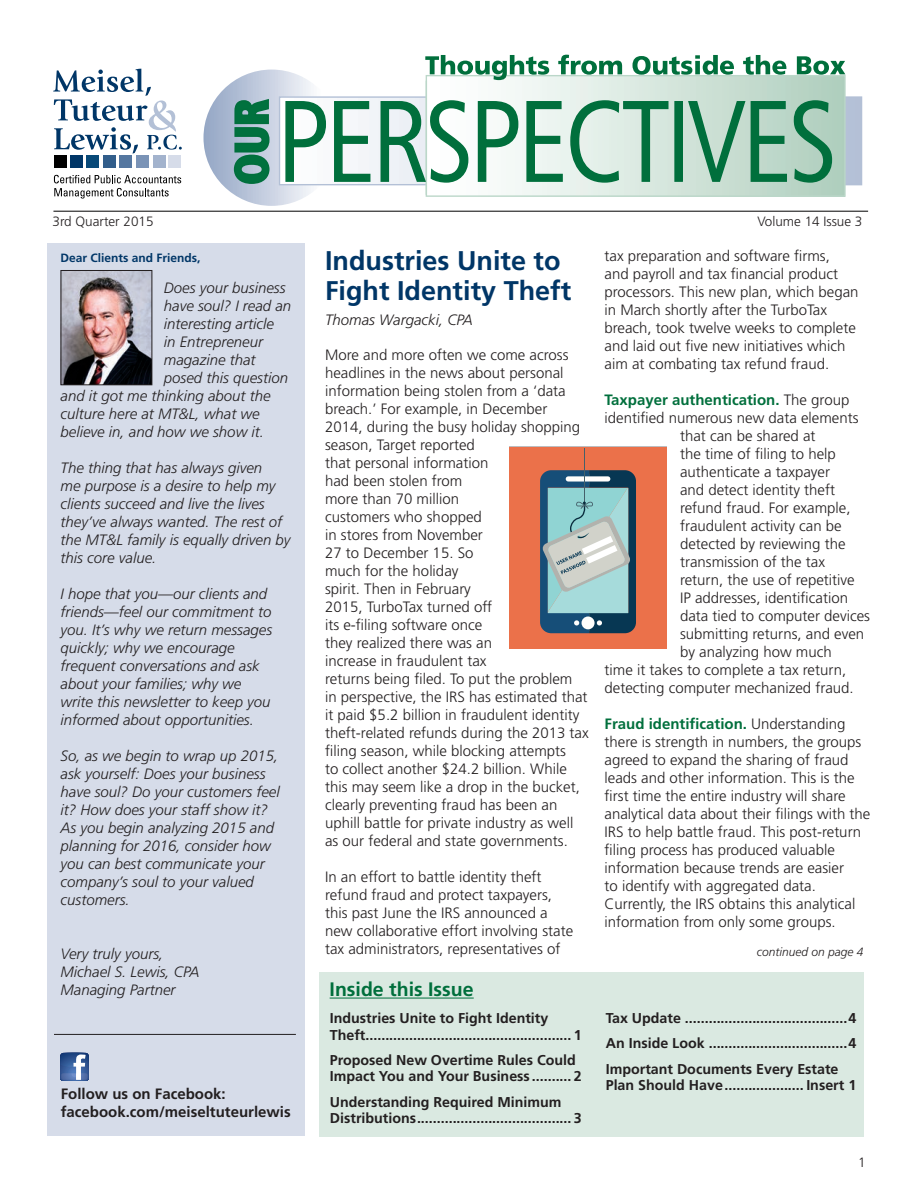
<style>
.page{position:relative;width:918px;height:1188px;background:#fff}
.page>*{position:absolute;margin:0;border:0;box-sizing:border-box;transform-origin:0 0}
.Headers{font:700 27px/30px "Frutiger";color:#003667}
.t1{font:700 19.5px "Frutiger";color:#006f3c}
.Body_Text{font:300 15px/18px "Frutiger";color:#231f20}
.Authors{font:italic 300 15px/18px "Frutiger";color:#231f20}
.t2{font:700 15px "Frutiger";color:#231f20}
.Body_Text-2{font:700 15px "Frutiger";color:#006f3c}
.t3{font:700 14.25px/16.5px "Frutiger";color:#231f20}
.t4{font:300 13.5px "Frutiger";color:#231f20}
.t5{font:700 12px "Frutiger";color:#003667}
.t6{font:italic 300 12px "Frutiger";color:#231f20}
.s1{font-weight:300;color:#231f20}
.s2{font-weight:700;color:#006f3c}
</style>
<div class="page">
<svg style="left:203px;top:70px;width:137px;height:136px;background:#bfcadc"></svg>
<svg style="left:53px;top:69px;width:129px;height:85px"></svg>
<svg style="left:54px;top:175px;width:127px;height:24px"></svg>
<div style="left:54px;top:156px;width:12px;height:12px;background:#000"></div>
<div style="left:70px;top:156px;width:12px;height:12px;background:#003667"></div>
<div style="left:86px;top:156px;width:13px;height:12px;background:#084978"></div>
<div style="left:103px;top:156px;width:12px;height:12px;background:#325e8b"></div>
<div style="left:119px;top:156px;width:13px;height:12px;background:#5577a0"></div>
<div style="left:136px;top:156px;width:13px;height:12px;background:#7a93b6"></div>
<div style="left:153px;top:156px;width:12px;height:12px;background:#a3b3cd"></div>
<div style="left:169px;top:156px;width:12px;height:12px;background:#d6dce9"></div>
<svg style="left:233px;top:98px;width:37px;height:87px;background:#418e74"></svg>
<svg style="left:281px;top:98px;width:579px;height:85px"></svg>
<hr style="left:53px;top:211px;width:815px;height:1px;background:#000">
<div style="left:426px;top:76px;width:419px;height:120px;background:linear-gradient(to right,#fff,#b1cfbe)"></div>
<div style="left:426px;top:75px;width:420px;height:122px;border:1px solid #bbd7c9"></div>
<hr style="left:426px;top:81px;width:1px;height:114px;background:#bbd7c9">
<svg style="left:285px;top:100px;width:42px;height:83px"></svg>
<svg style="left:333px;top:100px;width:38px;height:83px"></svg>
<svg style="left:380px;top:99px;width:89px;height:84px"></svg>
<svg style="left:477px;top:100px;width:42px;height:83px"></svg>
<svg style="left:526px;top:100px;width:38px;height:83px;background:#87bba3"></svg>
<svg style="left:570px;top:99px;width:99px;height:84px;background:#a4cbb8"></svg>
<div style="left:675px;top:102px;width:7px;height:79px;background:#006f3c"></div>
<div style="left:674px;top:101px;width:9px;height:81px;border:2px solid #006f3c"></div>
<svg style="left:687px;top:99px;width:146px;height:84px;background:#84b79e"></svg>
<svg style="left:425px;top:55px;width:124px;height:25px"></svg>
<svg style="left:558px;top:55px;width:64px;height:20px"></svg>
<svg style="left:632px;top:55px;width:102px;height:20px"></svg>
<svg style="left:743px;top:55px;width:43px;height:20px"></svg>
<svg style="left:797px;top:56px;width:48px;height:19px"></svg>
<div style="left:47px;top:243px;width:257px;height:893px;background:#d6dce9"></div>
<img style="left:63px;top:272px;width:87px;height:111px">
<div style="left:61px;top:270px;width:91px;height:115px;border:1px solid #231f20"></div>
<div style="left:320px;top:972px;width:544px;height:164px;background:#dae9e1"></div>
<hr style="left:330px;top:998px;width:144px;height:1px;background:#006f3c">
<svg style="left:61px;top:1053px;width:27px;height:28px"></svg>
<hr style="left:54px;top:1034px;width:242px;height:1px;background:#231f20">
<div style="left:509px;top:447px;width:158px;height:202px;background:#eb714a"></div>
<hr style="left:584px;top:448px;width:1px;height:55px;background:#44606a">
<svg style="left:540px;top:470px;width:96px;height:163px;background:#7da5ae"></svg>
<p class="t4" style="left:52px;top:214px;width:103px">3rd Quarter 2015</p>
<p class="t4" style="left:757px;top:214px;width:107px">Volume 14 Issue 3</p>
<p class="Headers" style="left:325px;top:246px;width:248px">Industries Unite to<br>Fight Identity Theft</p>
<p class="Authors" style="left:325px;top:311px;width:149px">Thomas Wargacki, CPA</p>
<p class="Body_Text" style="left:605px;top:247px;width:255px">tax preparation and software firms,<br>and payroll and tax financial product processors. This new plan, which began in March shortly after the TurboTax breach, took twelve weeks to complete and laid out five new initiatives which aim at combating tax refund fraud.</p>
<p class="Body_Text-2" style="left:605px;top:391px;width:246px">Taxpayer authentication. <span class="s1">The group</span></p>
<p class="Body_Text" style="left:605px;top:409px;width:255px">identified numerous new data elements</p>
<p class="Body_Text" style="left:680px;top:427px;width:137px">that can be shared at</p>
<p class="Body_Text" style="left:680px;top:445px;width:157px">the time of filing to help</p>
<p class="Body_Text" style="left:680px;top:463px;width:151px">authenticate a taxpayer</p>
<p class="Body_Text" style="left:680px;top:481px;width:156px">and detect identity theft</p>
<p class="Body_Text" style="left:680px;top:499px;width:172px">refund fraud. For example,</p>
<p class="Body_Text" style="left:680px;top:517px;width:163px">fraudulent activity can be</p>
<p class="Body_Text" style="left:680px;top:535px;width:167px">detected by reviewing the</p>
<p class="Body_Text" style="left:680px;top:553px;width:147px">transmission of the tax</p>
<p class="Body_Text" style="left:680px;top:571px;width:176px">return, the use of repetitive</p>
<p class="Body_Text" style="left:680px;top:589px;width:170px">IP addresses, identification</p>
<p class="Body_Text" style="left:680px;top:607px;width:192px">data tied to computer devices</p>
<p class="Body_Text" style="left:680px;top:625px;width:186px">submitting returns, and even</p>
<p class="Body_Text" style="left:680px;top:643px;width:153px">by analyzing how much</p>
<p class="Body_Text" style="left:605px;top:661px;width:243px">time it takes to complete a tax return,</p>
<p class="Body_Text" style="left:605px;top:679px;width:251px">detecting computer mechanized fraud.</p>
<p class="Body_Text" style="left:605px;top:715px;width:267px"><span class="s2">Fraud identification.</span> Understanding there is strength in numbers, the groups agreed to expand the sharing of fraud leads and other information. This is the first time the entire industry will share analytical data about their filings with the IRS to help battle fraud. This post-return filing process has produced valuable information because trends are easier</p>
<p class="Body_Text" style="left:605px;top:877px;width:252px">to identify with aggregated data.<br>Currently, the IRS obtains this analytical information from only some groups.</p>
<p class="t5" style="left:61px;top:250px;width:142px">Dear Clients and Friends,</p>
<p class="Authors" style="left:164px;top:279px;width:123px">Does your business</p>
<p class="Authors" style="left:164px;top:297px;width:129px">have soul? I read an</p>
<p class="Authors" style="left:164px;top:315px;width:111px">interesting article</p>
<p class="Authors" style="left:164px;top:333px;width:101px">in Entrepreneur</p>
<p class="Authors" style="left:164px;top:351px;width:93px">magazine that</p>
<p class="Authors" style="left:164px;top:369px;width:126px">posed this question</p>
<p class="Authors" style="left:61px;top:387px;width:212px">and it got me thinking about the</p>
<p class="Authors" style="left:61px;top:405px;width:201px">culture here at MT&amp;L, what we</p>
<p class="Authors" style="left:61px;top:423px;width:205px">believe in, and how we show it.</p>
<p class="Authors" style="left:61px;top:459px;width:231px">The thing that has always given<br>me purpose is a desire to help my clients succeed and live the lives they’ve always wanted. The rest of the MT&amp;L family is equally driven by this core value.</p>
<p class="Authors" style="left:61px;top:585px;width:213px">I hope that you—our clients and friends—feel our commitment to you. It’s why we return messages quickly; why we encourage frequent conversations and ask about your families; why we write this newsletter to keep you informed about opportunities.</p>
<p class="Authors" style="left:61px;top:747px;width:221px">So, as we begin to wrap up 2015, ask yourself: Does your business have soul? Do your customers feel it? How does your staff show it?<br>As you begin analyzing 2015 and planning for 2016, consider how you can best communicate your company’s soul to your valued customers.</p>
<p class="Body_Text" style="left:325px;top:346px;width:265px">More and more often we come across headlines in the news about personal information being stolen from a ‘data breach.’ For example, in December<br>2014, during the busy holiday shopping season, Target reported<br>that personal information<br>had been stolen from<br>more than 70 million<br>customers who shopped<br>in stores from November<br>27 to December 15. So<br>much for the holiday<br>spirit. Then in February<br>2015, TurboTax turned off<br>its e-filing software once<br>they realized there was an<br>increase in fraudulent tax<br>returns being filed. To put the problem<br>in perspective, the IRS has estimated that it paid $5.2 billion in fraudulent identity theft-related refunds during the 2013 tax filing season, while blocking attempts<br>to collect another $24.2 billion. While this may seem like a drop in the bucket, clearly preventing fraud has been an uphill battle for private industry as well</p>
<p class="Body_Text" style="left:325px;top:832px;width:244px">as our federal and state governments.</p>
<p class="Body_Text" style="left:325px;top:868px;width:250px">In an effort to battle identity theft refund fraud and protect taxpayers, this past June the IRS announced a new collaborative effort involving state tax administrators, representatives of</p>
<p class="t6" style="left:757px;top:945px;width:108px">continued on page 4</p>
<p class="Authors" style="left:61px;top:945px;width:104px">Very truly yours,</p>
<p class="Authors" style="left:61px;top:963px;width:140px">Michael S. Lewis, CPA</p>
<p class="Authors" style="left:61px;top:981px;width:117px">Managing Partner</p>
<p class="t1" style="left:330px;top:978px;width:146px">Inside this Issue</p>
<p class="t3" style="left:330px;top:1010px;width:254px">Industries Unite to Fight Identity<br>Theft.................................................... 1</p>
<p class="t3" style="left:330px;top:1052px;width:253px">Proposed New Overtime Rules Could<br>Impact You and Your Business .......... 2</p>
<p class="t3" style="left:330px;top:1093px;width:253px">Understanding Required Minimum<br>Distributions....................................... 3</p>
<p class="t3" style="left:606px;top:1010px;width:252px">Tax Update .........................................4</p>
<p class="t3" style="left:606px;top:1035px;width:252px">An Inside Look ...................................4</p>
<p class="t3" style="left:606px;top:1060px;width:252px">Important Documents Every Estate<br>Plan Should Have.................... Insert 1</p>
<p class="t2" style="left:61px;top:1085px;width:167px">Follow us on Facebook:</p>
<p class="t2" style="left:61px;top:1103px;width:232px">facebook.com/meiseltuteurlewis</p>
<p class="t4" style="left:858px;top:1154px;width:9px">1</p>
</div>
